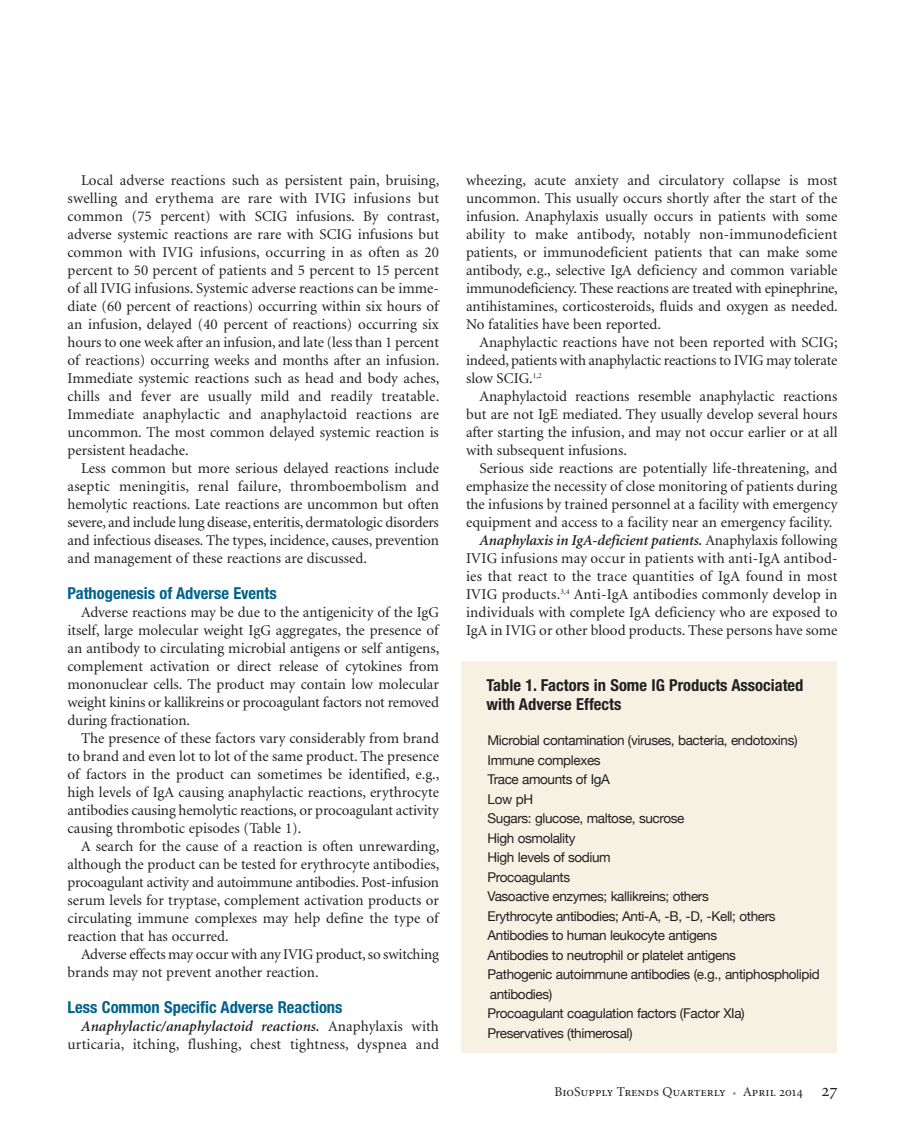
<style>
.page{position:relative;width:905px;height:1134px;background:#fff}
.page>*{position:absolute;margin:0;border:0;box-sizing:border-box;transform-origin:0 0}
.t1{font:700 condensed 16.5px "Helvetica Neue";color:#00628b}
.t2{font:700 condensed 16.5px/19.5px "Helvetica Neue";color:#231f20}
.t3{font:15px/18px "Minion";color:#231f20;text-align:justify}
.t4{font:italic 600 15px "Minion";letter-spacing:-.005em;color:#231f20}
.t5{font:13.5px/19.5px "Helvetica Neue";letter-spacing:-.03em;color:#231f20}
.t6{font:13.5px "Minion Regular SC";color:#231f20}
.s1{font-weight:600;font-style:italic}
.s2{font-weight:400;font-style:normal}
.s3{color:#939598}
.s4{font-size:18px}
</style>
<div class="page">
<div style="left:461px;top:662px;width:376px;height:391px;background:#f7f1e4"></div>
<p class="t3" style="left:67px;top:172px;width:373px;text-indent:14px">Local adverse reactions such as persistent pain, bruising, swelling and erythema are rare with IVIG infusions but common (75 percent) with SCIG infusions. By contrast, adverse systemic reactions are rare with SCIG infusions but common with IVIG infusions, occurring in as often as 20 percent to 50 percent of patients and 5 percent to 15 percent of all IVIG infusions. Systemic adverse reactions can be imme&shy;diate (60 percent of reactions) occurring within six hours of an infusion, delayed (40 percent of reactions) occurring six hours to one week after an infusion, and late (less than 1 percent of reactions) occurring weeks and months after an infusion.<br>Immediate systemic reactions such as head and body aches, chills and fever are usually mild and readily treatable.<br>Immediate anaphylactic and anaphylactoid reactions are uncommon. The most common delayed systemic reaction is persistent headache.</p>
<p class="t3" style="left:67px;top:460px;width:373px;text-indent:14px">Less common but more serious delayed reactions include aseptic meningitis, renal failure, thromboembolism and hemolytic reactions. Late reactions are uncommon but often severe, and include lung disease, enteritis, dermatologic disorders and infectious diseases. The types, incidence, causes, prevention and management of these reactions are discussed.</p>
<p class="t1" style="left:68px;top:579px;width:211px">Pathogenesis of Adverse Events</p>
<p class="t3" style="left:67px;top:604px;width:373px;text-indent:14px">Adverse reactions may be due to the antigenicity of the IgG itself, large molecular weight IgG aggregates, the presence of an antibody to circulating microbial antigens or self antigens, complement activation or direct release of cytokines from mononuclear cells. The product may contain low molecular weight kinins or kallikreins or procoagulant factors not removed during fractionation.</p>
<p class="t3" style="left:67px;top:730px;width:373px;text-indent:14px">The presence of these factors vary considerably from brand to brand and even lot to lot of the same product. The presence of factors in the product can sometimes be identified, e.g., high levels of IgA causing anaphylactic reactions, erythrocyte antibodies causing hemolytic reactions, or procoagulant activity causing thrombotic episodes (Table 1).</p>
<p class="t3" style="left:67px;top:838px;width:373px;text-indent:14px">A search for the cause of a reaction is often unrewarding, although the product can be tested for erythrocyte antibodies, procoagulant activity and autoimmune antibodies. Post-infusion serum levels for tryptase, complement activation products or circulating immune complexes may help define the type of reaction that has occurred.</p>
<p class="t3" style="left:68px;top:946px;width:373px;text-indent:13px">Adverse effects may occur with any IVIG product,so switching brands may not prevent another reaction.</p>
<p class="t1" style="left:68px;top:993px;width:276px">Less Common Specific Adverse Reactions</p>
<p class="t3" style="left:68px;top:1018px;width:373px;text-align:right"><span class="s1">Anaphylactic/anaphylactoid reactions.</span> Anaphylaxis with urticaria, itching, flushing, chest tightness, dyspnea and</p>
<p class="t3" style="left:466px;top:172px;width:373px">wheezing, acute anxiety and circulatory collapse is most uncommon. This usually occurs shortly after the start of the infusion. Anaphylaxis usually occurs in patients with some ability to make antibody, notably non-immunodeficient patients, or immunodeficient patients that can make some antibody, e.g., selective IgA deficiency and common variable immunodeficiency. These reactions are treated with epinephrine, antihistamines, corticosteroids, fluids and oxygen as needed.<br>No fatalities have been reported.</p>
<p class="t3" style="left:466px;top:334px;width:373px;text-indent:14px">Anaphylactic reactions have not been reported with SCIG; indeed, patients with anaphylactic reactions to IVIG may tolerate slow SCIG.<sup>1,2</sup></p>
<p class="t3" style="left:466px;top:388px;width:373px;text-indent:13px">Anaphylactoid reactions resemble anaphylactic reactions but are not IgE mediated. They usually develop several hours after starting the infusion, and may not occur earlier or at all with subsequent infusions.</p>
<p class="t3" style="left:479px;top:460px;width:359px">Serious side reactions are potentially life-threatening, and</p>
<p class="t3" style="left:466px;top:478px;width:373px">emphasize the necessity of close monitoring of patients during</p>
<p class="t3" style="left:466px;top:496px;width:373px">the infusions by trained personnel at a facility with emergency</p>
<p class="t3" style="left:466px;top:514px;width:368px">equipment and access to a facility near an emergency facility.</p>
<p class="t4" style="left:479px;top:534px;width:359px">Anaphylaxis in IgA-deficient patients. <span class="s2">Anaphylaxis following</span></p>
<p class="t3" style="left:466px;top:550px;width:373px">IVIG infusions may occur in patients with anti-IgA antibod-</p>
<p class="t3" style="left:466px;top:568px;width:373px">ies that react to the trace quantities of IgA found in most</p>
<p class="t3" style="left:466px;top:586px;width:373px">IVIG products.<sup>3,4</sup> Anti-IgA antibodies commonly develop in</p>
<p class="t3" style="left:466px;top:604px;width:373px">individuals with complete IgA deficiency who are exposed to</p>
<p class="t3" style="left:466px;top:622px;width:373px">IgA in IVIG or other blood products. These persons have some</p>
<p class="t2" style="left:486px;top:674px;width:318px">Table 1. Factors in Some IG Products Associated with Adverse Effects</p>
<p class="t5" style="left:487px;top:730px;width:333px">Microbial contamination (viruses, bacteria, endotoxins)<br>Immune complexes<br>Trace amounts of IgA<br>Low pH<br>Sugars: glucose, maltose, sucrose<br>High osmolality<br>High levels of sodium<br>Procoagulants<br>Vasoactive enzymes; kallikreins; others<br>Erythrocyte antibodies; Anti-A, -B, -D, -Kell; others Antibodies to human leukocyte antigens<br>Antibodies to neutrophil or platelet antigens<br>Pathogenic autoimmune antibodies (e.g., antiphospholipid antibodies)<br>Procoagulant coagulation factors (Factor XIa)<br>Preservatives (thimerosal)</p>
<p class="t6" style="left:554px;top:1087px;width:284px">BioSupply Trends Quarterly <span class="s3">•</span> April 2014 <span class="s4">27</span></p>
</div>
